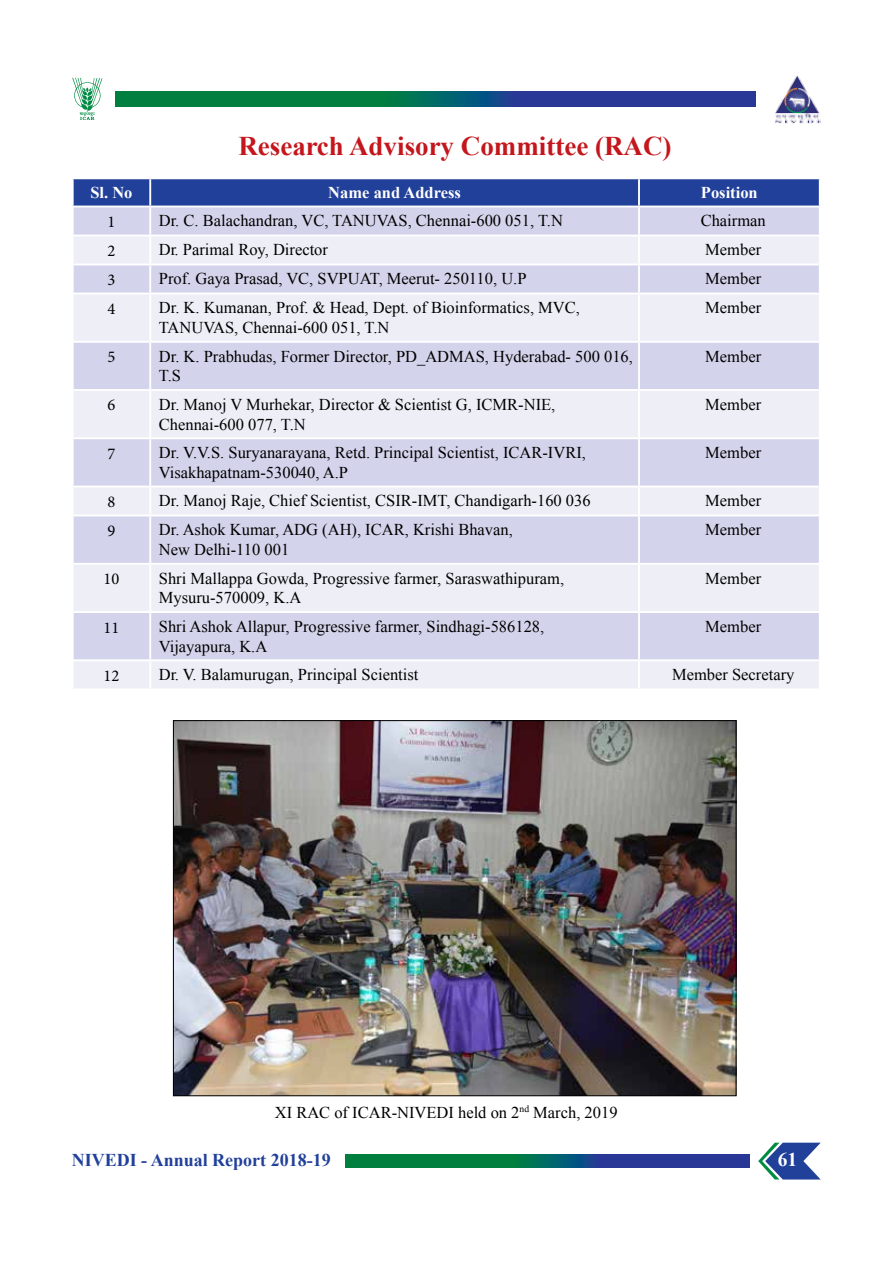
<style>
.page{position:relative;width:893px;height:1263px;background:#fff}
.page>*{position:absolute;margin:0;border:0;box-sizing:border-box;transform-origin:0 0}
.t1{font:700 27px "Times New Roman";color:#c4161c}
.t2{font:700 19.5px "Times New Roman";color:#fff}
.t3{font:700 18px "Times New Roman";color:#21409a}
.t4{font:16.5px/19.8px "Times New Roman";color:#000}
.t5{font:700 16.5px "Times New Roman";color:#fff}
.t6{font:16.5px "Minion Pro";color:#000}
</style>
<div class="page">
<svg style="left:72px;top:78px;width:31px;height:42px"></svg>
<img style="left:775px;top:75px;width:46px;height:48px">
<svg style="left:116px;top:91px;width:639px;height:15px;background:#105e68"></svg>
<svg style="left:345px;top:1154px;width:404px;height:14px;background:#105e68"></svg>
<svg style="left:758px;top:1143px;width:63px;height:36px"></svg>
<img style="left:175px;top:722px;width:560px;height:372px">
<svg style="left:74px;top:179px;width:745px;height:27px;background:#26449c"></svg>
<svg style="left:74px;top:207px;width:745px;height:28px;background:#d4d5eb"></svg>
<svg style="left:74px;top:237px;width:745px;height:451px;background:#e1e1f1"></svg>
<hr style="left:149px;top:179px;width:2px;height:27px;background:#fff">
<hr style="left:638px;top:179px;width:2px;height:27px;background:#fff">
<hr style="left:149px;top:207px;width:2px;height:28px;background:#fff">
<hr style="left:638px;top:207px;width:2px;height:28px;background:#fff">
<hr style="left:149px;top:236px;width:2px;height:28px;background:#fff">
<hr style="left:638px;top:236px;width:2px;height:28px;background:#fff">
<hr style="left:72px;top:264px;width:78px;height:1px;background:#fff">
<hr style="left:150px;top:264px;width:489px;height:1px;background:#fff">
<hr style="left:149px;top:265px;width:2px;height:28px;background:#fff">
<hr style="left:639px;top:264px;width:182px;height:1px;background:#fff">
<hr style="left:638px;top:265px;width:2px;height:28px;background:#fff">
<hr style="left:72px;top:293px;width:78px;height:1px;background:#fff">
<hr style="left:150px;top:293px;width:489px;height:1px;background:#fff">
<hr style="left:149px;top:294px;width:2px;height:47px;background:#fff">
<hr style="left:639px;top:293px;width:182px;height:1px;background:#fff">
<hr style="left:638px;top:294px;width:2px;height:47px;background:#fff">
<hr style="left:72px;top:341px;width:78px;height:2px;background:#fff">
<hr style="left:150px;top:341px;width:489px;height:2px;background:#fff">
<hr style="left:149px;top:343px;width:2px;height:46px;background:#fff">
<hr style="left:639px;top:341px;width:182px;height:2px;background:#fff">
<hr style="left:638px;top:343px;width:2px;height:46px;background:#fff">
<hr style="left:72px;top:389px;width:78px;height:2px;background:#fff">
<hr style="left:150px;top:389px;width:489px;height:2px;background:#fff">
<hr style="left:149px;top:391px;width:2px;height:46px;background:#fff">
<hr style="left:639px;top:389px;width:182px;height:2px;background:#fff">
<hr style="left:638px;top:391px;width:2px;height:46px;background:#fff">
<hr style="left:72px;top:437px;width:78px;height:2px;background:#fff">
<hr style="left:150px;top:437px;width:489px;height:2px;background:#fff">
<hr style="left:149px;top:439px;width:2px;height:47px;background:#fff">
<hr style="left:639px;top:437px;width:182px;height:2px;background:#fff">
<hr style="left:638px;top:439px;width:2px;height:47px;background:#fff">
<hr style="left:72px;top:486px;width:78px;height:1px;background:#fff">
<hr style="left:150px;top:486px;width:489px;height:1px;background:#fff">
<hr style="left:149px;top:487px;width:2px;height:28px;background:#fff">
<hr style="left:639px;top:486px;width:182px;height:1px;background:#fff">
<hr style="left:638px;top:487px;width:2px;height:28px;background:#fff">
<hr style="left:72px;top:515px;width:78px;height:1px;background:#fff">
<hr style="left:150px;top:515px;width:489px;height:1px;background:#fff">
<hr style="left:149px;top:516px;width:2px;height:47px;background:#fff">
<hr style="left:639px;top:515px;width:182px;height:1px;background:#fff">
<hr style="left:638px;top:516px;width:2px;height:47px;background:#fff">
<hr style="left:72px;top:563px;width:78px;height:2px;background:#fff">
<hr style="left:150px;top:563px;width:489px;height:2px;background:#fff">
<hr style="left:149px;top:565px;width:2px;height:46px;background:#fff">
<hr style="left:639px;top:563px;width:182px;height:2px;background:#fff">
<hr style="left:638px;top:565px;width:2px;height:46px;background:#fff">
<hr style="left:72px;top:611px;width:78px;height:2px;background:#fff">
<hr style="left:150px;top:611px;width:489px;height:2px;background:#fff">
<hr style="left:149px;top:613px;width:2px;height:46px;background:#fff">
<hr style="left:639px;top:611px;width:182px;height:2px;background:#fff">
<hr style="left:638px;top:613px;width:2px;height:46px;background:#fff">
<hr style="left:72px;top:659px;width:78px;height:2px;background:#fff">
<hr style="left:150px;top:659px;width:489px;height:2px;background:#fff">
<hr style="left:149px;top:661px;width:2px;height:27px;background:#fff">
<hr style="left:639px;top:659px;width:182px;height:2px;background:#fff">
<hr style="left:638px;top:661px;width:2px;height:27px;background:#fff">
<h1 class="t1" style="left:238px;top:127px;width:435px">Research Advisory Committee (RAC)</h1>
<p class="t5" style="left:90px;top:181px;width:44px">Sl. No</p>
<p class="t5" style="left:328px;top:181px;width:134px">Name and Address</p>
<p class="t5" style="left:701px;top:181px;width:58px">Position</p>
<p class="t6" style="left:108px;top:211px;width:9px">1</p>
<p class="t4" style="left:159px;top:211px;width:406px">Dr. C. Balachandran, VC, TANUVAS, Chennai-600 051, T.N</p>
<p class="t4" style="left:701px;top:211px;width:67px">Chairman</p>
<p class="t6" style="left:108px;top:240px;width:9px">2</p>
<p class="t4" style="left:159px;top:240px;width:171px">Dr. Parimal Roy, Director</p>
<p class="t4" style="left:705px;top:240px;width:57px">Member</p>
<p class="t6" style="left:108px;top:269px;width:9px">3</p>
<p class="t4" style="left:159px;top:269px;width:369px">Prof. Gaya Prasad, VC, SVPUAT, Meerut- 250110, U.P</p>
<p class="t4" style="left:705px;top:269px;width:57px">Member</p>
<p class="t6" style="left:108px;top:298px;width:9px">4</p>
<p class="t4" style="left:159px;top:298px;width:423px">Dr. K. Kumanan, Prof. &amp; Head, Dept. of Bioinformatics, MVC,<br>TANUVAS, Chennai-600 051, T.N</p>
<p class="t4" style="left:705px;top:298px;width:57px">Member</p>
<p class="t6" style="left:108px;top:346px;width:9px">5</p>
<p class="t4" style="left:159px;top:346px;width:476px">Dr. K. Prabhudas, Former Director, PD_ADMAS, Hyderabad- 500 016,<br>T.S</p>
<p class="t4" style="left:705px;top:346px;width:57px">Member</p>
<p class="t6" style="left:108px;top:394px;width:9px">6</p>
<p class="t4" style="left:159px;top:394px;width:398px">Dr. Manoj V Murhekar, Director &amp; Scientist G, ICMR-NIE,<br>Chennai-600 077, T.N</p>
<p class="t4" style="left:705px;top:394px;width:57px">Member</p>
<p class="t6" style="left:108px;top:442px;width:9px">7</p>
<p class="t4" style="left:159px;top:442px;width:429px">Dr. V.V.S. Suryanarayana, Retd. Principal Scientist, ICAR-IVRI,<br>Visakhapatnam-530040, A.P</p>
<p class="t4" style="left:705px;top:442px;width:57px">Member</p>
<p class="t6" style="left:108px;top:491px;width:9px">8</p>
<p class="t4" style="left:159px;top:491px;width:433px">Dr. Manoj Raje, Chief Scientist, CSIR-IMT, Chandigarh-160 036</p>
<p class="t4" style="left:705px;top:491px;width:57px">Member</p>
<p class="t6" style="left:108px;top:520px;width:9px">9</p>
<p class="t4" style="left:159px;top:520px;width:356px">Dr. Ashok Kumar, ADG (AH), ICAR, Krishi Bhavan,<br>New Delhi-110 001</p>
<p class="t4" style="left:705px;top:520px;width:57px">Member</p>
<p class="t6" style="left:104px;top:568px;width:17px">10</p>
<p class="t4" style="left:159px;top:568px;width:407px">Shri Mallappa Gowda, Progressive farmer, Saraswathipuram,<br>Mysuru-570009, K.A</p>
<p class="t4" style="left:705px;top:568px;width:57px">Member</p>
<p class="t6" style="left:104px;top:616px;width:17px">11</p>
<p class="t4" style="left:159px;top:616px;width:387px">Shri Ashok Allapur, Progressive farmer, Sindhagi-586128,<br>Vijayapura, K.A</p>
<p class="t4" style="left:705px;top:616px;width:57px">Member</p>
<p class="t6" style="left:104px;top:664px;width:17px">12</p>
<p class="t4" style="left:159px;top:664px;width:261px">Dr. V. Balamurugan, Principal Scientist</p>
<p class="t4" style="left:672px;top:664px;width:124px">Member Secretary</p>
<p class="t4" style="left:275px;top:1102px;width:344px">XI RAC of ICAR-NIVEDI held on 2<sup>nd</sup> March, 2019</p>
<p class="t3" style="left:72px;top:1148px;width:261px">NIVEDI - Annual Report 2018-19</p>
<p class="t2" style="left:778px;top:1146px;width:21px">61</p>
</div>
